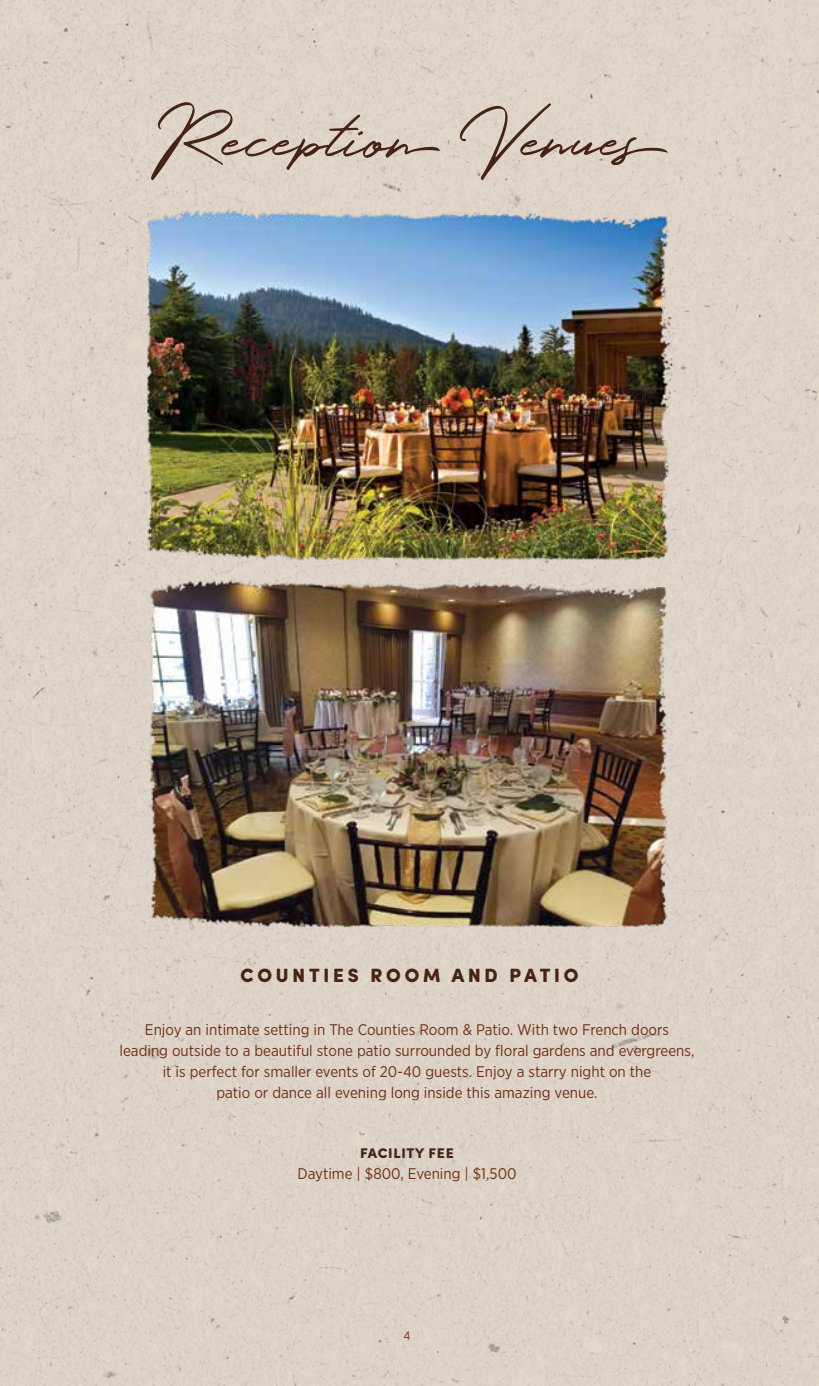
<style>
.page{position:relative;width:819px;height:1386px;background:#dfd3c8}
.page>*{position:absolute;margin:0;border:0;box-sizing:border-box;transform-origin:0 0}
.t1{font:80.5px "Holland";color:#452315}
.t2{font:19.25px "Sofia Rough Black One";letter-spacing:.13em;color:#452315}
.t3{font:15.4px/21px "Gotham Narrow";color:#6d3117;text-align:center}
.t4{font:14px "Sofia Rough Black One";color:#452315}
.t5{font:12.25px "Gotham Narrow";color:#6d3117}
</style>
<div class="page">
<img style="left:147px;top:203px;width:563px;height:380px">
<img style="left:139px;top:568px;width:536px;height:378px">
<h1 class="t1" style="left:151px;top:78px;width:534px">Reception Venues</h1>
<p class="t2" style="left:240px;top:962px;width:341px">COUNTIES ROOM AND PATIO</p>
<p class="t3" style="left:119px;top:1019px;width:577px">Enjoy an intimate setting in The Counties Room &amp; Patio. With two French doors leading outside to a beautiful stone patio surrounded by floral gardens and evergreens, it is perfect for smaller events of 20-40 guests. Enjoy a starry night on the<br>patio or dance all evening long inside this amazing venue.</p>
<p class="t4" style="left:360px;top:1144px;width:96px">FACILITY FEE</p>
<p class="t3" style="left:297px;top:1163px;width:221px">Daytime | $800, Evening | $1,500</p>
<p class="t5" style="left:403px;top:1328px;width:9px">4</p>
</div>
